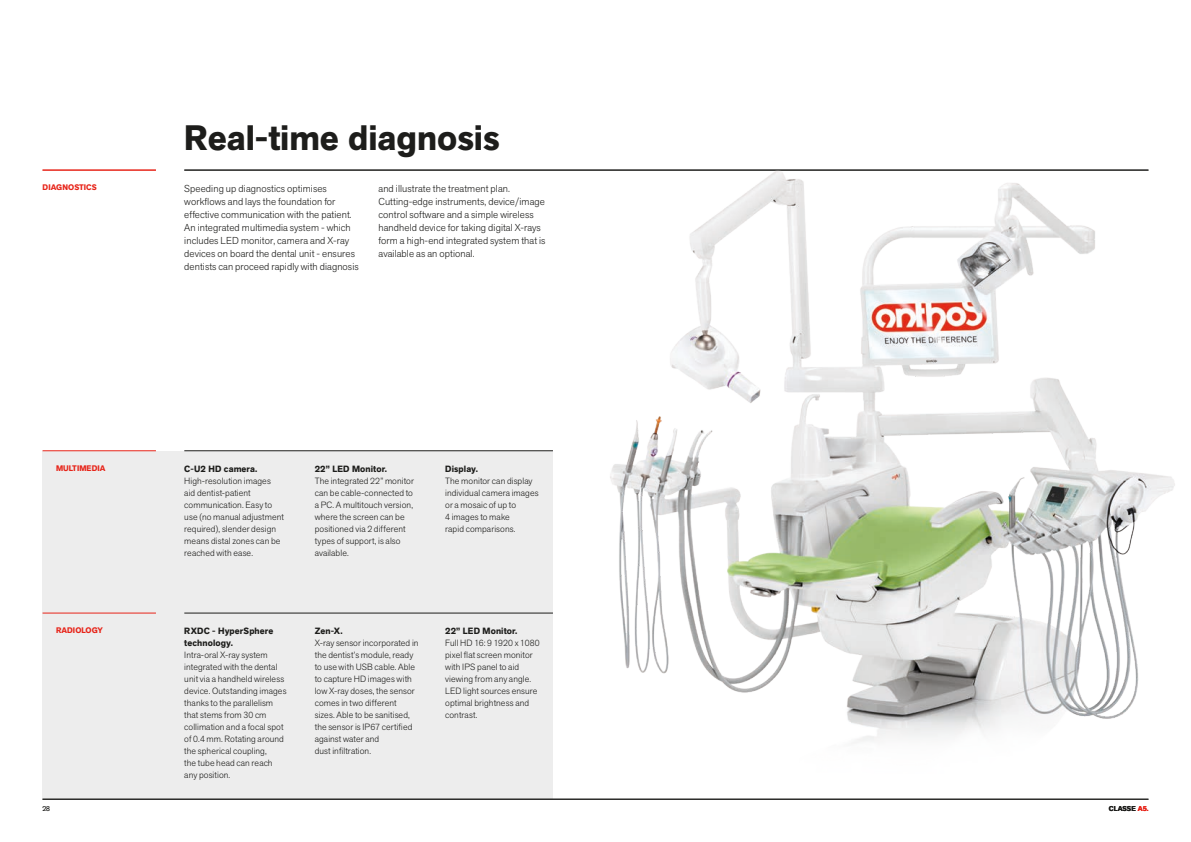
<style>
.page{position:relative;width:1191px;height:842px;background:#fff}
.page>*{position:absolute;margin:0;border:0;box-sizing:border-box;transform-origin:0 0}
.t1{font:700 35px "Akzid Grtsk Next";color:#1d1d1b}
.t2{font:300 10px/13px "Akzid Grtsk Next";letter-spacing:.01em;color:#1d1d1b}
.t3{font:300 9px/12px "Akzid Grtsk Next";letter-spacing:.01em;color:#1d1d1b}
.t4{font:700 9px/12px "Akzid Grtsk Next";letter-spacing:.015em;color:#1d1d1b}
.t5{font:700 8px "Akzid Grtsk Next";letter-spacing:.01em;color:#e72419}
.t6{font:700 7px "Akzid Grtsk Next";letter-spacing:.01em;color:#1d1d1b}
.t7{font:300 7px "Akzid Grtsk Next";color:#1d1d1b}
.s1{color:#e72419}
</style>
<div class="page">
<div style="left:42px;top:451px;width:511px;height:348px;background:#ededed"></div>
<hr style="left:184px;top:170px;width:964px;height:1px;background:#1d1d1b">
<hr style="left:184px;top:450px;width:369px;height:1px;background:#1d1d1b">
<hr style="left:184px;top:613px;width:369px;height:1px;background:#1d1d1b">
<hr style="left:43px;top:799px;width:1105px;height:1px;background:#1d1d1b">
<hr style="left:43px;top:170px;width:113px;height:1px;background:#e72419">
<hr style="left:43px;top:450px;width:113px;height:1px;background:#e72419">
<hr style="left:43px;top:613px;width:113px;height:1px;background:#e72419">
<img style="left:598px;top:169px;width:577px;height:574px">
<h1 class="t1" style="left:184px;top:115px;width:317px">Real-time diagnosis</h1>
<p class="t5" style="left:43px;top:182px;width:56px">DIAGNOSTICS</p>
<p class="t2" style="left:184px;top:182px;width:176px">Speeding up diagnostics optimises workflows and lays the foundation for effective communication with the patient.<br>An integrated multimedia system - which includes LED monitor, camera and X-ray devices on board the dental unit - ensures dentists can proceed rapidly with diagnosis</p>
<p class="t2" style="left:378px;top:182px;width:168px">and illustrate the treatment plan.<br>Cutting-edge instruments, device/image control software and a simple wireless handheld device for taking digital X-rays form a high-end integrated system that is available as an optional.</p>
<p class="t5" style="left:56px;top:463px;width:51px">MULTIMEDIA</p>
<p class="t4" style="left:184px;top:463px;width:75px">C-U2 HD camera.</p>
<p class="t3" style="left:184px;top:474px;width:101px">High-resolution images aid dentist-patient communication. Easy to use (no manual adjustment required), slender design means distal zones can be reached with ease.</p>
<p class="t4" style="left:315px;top:463px;width:74px">22” LED Monitor.</p>
<p class="t3" style="left:315px;top:474px;width:101px">The integrated 22” monitor can be cable-connected to a PC. A multitouch version, where the screen can be positioned via 2 different types of support, is also available.</p>
<p class="t4" style="left:445px;top:463px;width:34px">Display.</p>
<p class="t3" style="left:445px;top:474px;width:95px">The monitor can display individual camera images or a mosaic of up to<br>4 images to make<br>rapid comparisons.</p>
<p class="t5" style="left:56px;top:625px;width:48px">RADIOLOGY</p>
<p class="t4" style="left:184px;top:625px;width:91px">RXDC - HyperSphere technology.</p>
<p class="t3" style="left:184px;top:649px;width:104px">Intra-oral X-ray system integrated with the dental unit via a handheld wireless device. Outstanding images thanks to the parallelism that stems from 30 cm collimation and a focal spot of 0.4 mm. Rotating around the spherical coupling,<br>the tube head can reach any position.</p>
<p class="t4" style="left:315px;top:625px;width:30px">Zen-X.</p>
<p class="t3" style="left:315px;top:637px;width:105px">X-ray sensor incorporated in the dentist’s module, ready to use with USB cable. Able to capture HD images with low X-ray doses, the sensor comes in two different sizes. Able to be sanitised, the sensor is IP67 certified against water and<br>dust infiltration.</p>
<p class="t4" style="left:445px;top:625px;width:74px">22” LED Monitor.</p>
<p class="t3" style="left:445px;top:637px;width:96px">Full HD 16: 9 1920 x 1080 pixel flat screen monitor with IPS panel to aid viewing from any angle.<br>LED light sources ensure optimal brightness and contrast.</p>
<p class="t7" style="left:43px;top:804px;width:9px">28</p>
<p class="t6" style="left:1108px;top:804px;width:41px">CLASSE <span class="s1">A5.</span></p>
</div>
